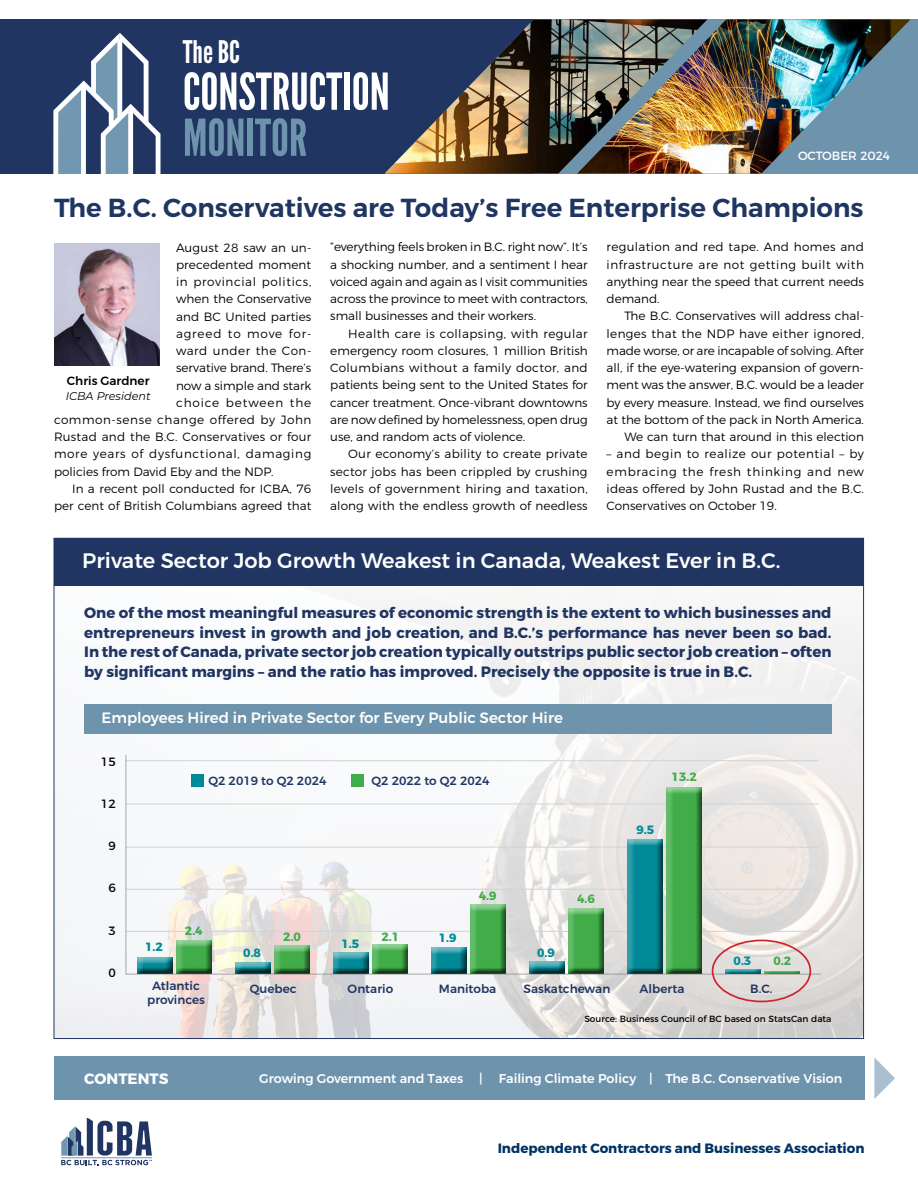
<style>
.page{position:relative;width:918px;height:1188px;background:#fff}
.page>*{position:absolute;margin:0;border:0;box-sizing:border-box;transform-origin:0 0}
.t1{font:50.7px "League Gothic";color:#fff}
.t2{font:50.7px "League Gothic";color:#6e94ad}
.t3{font:31.05px "League Gothic";color:#fff}
.t4{font:600 26.1px "Montserrat";color:#203662}
.t5{font:500 21px "Montserrat";color:#fff}
.t6{font:700 15px/19.5px "Montserrat";color:#203562;text-align:justify}
.t7{font:500 15px "Montserrat";color:#fff}
.t8{font:700 15px "Montserrat";color:#fff}
.t9{font:700 13.5px "Montserrat";color:#036}
.t10{font:500 12.75px "Montserrat";color:#fff}
.t11{font:300 12px/17.2px "Montserrat";color:#000;text-align:justify}
.t12{font:500 12px/13.5px "Montserrat";color:#203562;text-align:center}
.t13{font:300 12px "Montserrat";letter-spacing:.055em;color:#000}
.t14{font:300 12px "Montserrat";letter-spacing:.02em;color:#000}
.t15{font:300 12px "Montserrat";letter-spacing:.05em;color:#000}
.t16{font:700 12px "Montserrat";color:#41ad49}
.t17{font:700 12px "Montserrat";color:#008996}
.t18{font:300 12px "Montserrat";letter-spacing:.07em;color:#000}
.t19{font:300 12px "Montserrat";letter-spacing:.045em;color:#000}
.t20{font:300 12px "Montserrat";letter-spacing:.075em;color:#000}
.t21{font:500 12px "Montserrat";color:#000}
.t22{font:12px "Montserrat";color:#fff}
.t23{font:12px "Montserrat";color:#000}
.t24{font:italic 11.25px "Montserrat";color:#000}
.t25{font:9px "Montserrat";color:#000}
</style>
<div class="page">
<img style="left:56px;top:606px;width:806px;height:431px">
<div style="left:84px;top:704px;width:748px;height:29px;background:#6e94ad"></div>
<div style="left:0;top:19px;width:549px;height:155px;background:#203562"></div>
<svg style="left:62px;top:1120px;width:89px;height:45px"></svg>
<img style="left:54px;top:243px;width:106px;height:122px">
<div style="left:535px;top:19px;width:383px;height:155px;background:#6e94ad"></div>
<img style="left:385px;top:19px;width:192px;height:155px">
<img style="left:577px;top:19px;width:333px;height:155px">
<svg style="left:53px;top:33px;width:108px;height:141px"></svg>
<div style="left:55px;top:1057px;width:810px;height:43px;background:#6e94ad"></div>
<svg style="left:874px;top:1057px;width:21px;height:42px"></svg>
<div style="left:54px;top:538px;width:810px;height:48px;background:#203562"></div>
<svg style="left:125px;top:754px;width:697px;height:221px"></svg>
<div style="left:712px;top:940px;width:99px;height:62px;border:2px solid #cd242b;border-radius:50%"></div>
<h2 class="t3" style="left:183px;top:34px;width:59px">The BC</h2>
<h1 class="t1" style="left:183px;top:61px;width:208px">CONSTRUCTION</h1>
<h1 class="t2" style="left:183px;top:108px;width:126px">MONITOR</h1>
<p class="t22" style="left:798px;top:146px;width:94px">OCTOBER 2024</p>
<h3 class="t4" style="left:54px;top:192px;width:811px">The B.C. Conservatives are Today’s Free Enterprise Champions</h3>
<p class="t14" style="left:176px;top:240px;width:137px">August 28 saw an un-</p>
<p class="t11" style="left:176px;top:256px;width:137px">precedented moment</p>
<p class="t13" style="left:176px;top:274px;width:137px">in provincial politics,</p>
<p class="t11" style="left:176px;top:290px;width:137px">when the Conservative</p>
<p class="t11" style="left:176px;top:307px;width:137px">and BC United parties</p>
<p class="t18" style="left:176px;top:326px;width:137px">agreed to move for-</p>
<p class="t19" style="left:176px;top:343px;width:137px">ward under the Con-</p>
<p class="t11" style="left:176px;top:359px;width:137px">servative brand. There’s</p>
<p class="t11" style="left:176px;top:376px;width:137px">now a simple and stark</p>
<p class="t20" style="left:176px;top:395px;width:137px">choice between the</p>
<p class="t15" style="left:54px;top:412px;width:259px">common-sense change offered by John</p>
<p class="t14" style="left:54px;top:430px;width:259px">Rustad and the B.C. Conservatives or four</p>
<p class="t13" style="left:54px;top:447px;width:259px">more years of dysfunctional, damaging</p>
<p class="t11" style="left:54px;top:463px;width:221px">policies from David Eby and the NDP.</p>
<p class="t11" style="left:72px;top:480px;width:241px">In a recent poll conducted for ICBA, 76</p>
<p class="t11" style="left:54px;top:497px;width:259px">per cent of British Columbians agreed that</p>
<p class="t21" style="left:67px;top:373px;width:84px">Chris Gardner</p>
<p class="t24" style="left:66px;top:388px;width:87px">ICBA President</p>
<p class="t11" style="left:330px;top:238px;width:259px">“everything feels broken in B.C. right now”. It’s a shocking number, and a sentiment I hear voiced again and again as I visit communities across the province to meet with contractors, small businesses and their workers.</p>
<p class="t11" style="left:330px;top:325px;width:259px;text-indent:18px">Health care is collapsing, with regular emergency room closures, 1 million British Columbians without a family doctor, and patients being sent to the United States for cancer treatment. Once-vibrant downtowns are now defined by homelessness, open drug use, and random acts of violence.</p>
<p class="t11" style="left:330px;top:445px;width:259px;text-indent:18px">Our economy’s ability to create private sector jobs has been crippled by crushing levels of government hiring and taxation, along with the endless growth of needless</p>
<p class="t11" style="left:607px;top:238px;width:259px">regulation and red tape. And homes and infrastructure are not getting built with anything near the speed that current needs demand.</p>
<p class="t11" style="left:607px;top:307px;width:259px;text-align:right">The B.C. Conservatives will address chal&shy;lenges that the NDP have either ignored, made worse, or are incapable of solving. After all, if the eye-watering expansion of govern&shy;ment was the answer, B.C. would be a leader by every measure. Instead, we find ourselves at the bottom of the pack in North America.<br>We can turn that around in this election</p>
<p class="t11" style="left:607px;top:445px;width:259px">– and begin to realize our potential – by embracing the fresh thinking and new ideas offered by John Rustad and the B.C.<br>Conservatives on October 19.</p>
<h3 class="t5" style="left:82px;top:548px;width:700px">Private Sector Job Growth Weakest in Canada, Weakest Ever in B.C.</h3>
<p class="t6" style="left:84px;top:604px;width:749px">One of the most meaningful measures of economic strength is the extent to which businesses and entrepreneurs invest in growth and job creation, and B.C.’s performance has never been so bad.<br>In the rest of Canada, private sector job creation typically outstrips public sector job creation – often by significant margins – and the ratio has improved. Precisely the opposite is true in B.C.</p>
<p class="t7" style="left:102px;top:709px;width:463px">Employees Hired in Private Sector for Every Public Sector Hire</p>
<p class="t23" style="left:101px;top:752px;width:16px">15</p>
<p class="t23" style="left:101px;top:794px;width:16px">12</p>
<p class="t23" style="left:108px;top:836px;width:9px">9</p>
<p class="t23" style="left:108px;top:879px;width:9px">6</p>
<p class="t23" style="left:108px;top:921px;width:9px">3</p>
<p class="t23" style="left:108px;top:963px;width:9px">0</p>
<p class="t12" style="left:208px;top:774px;width:120px">Q2 2019 to Q2 2024</p>
<p class="t12" style="left:372px;top:774px;width:120px">Q2 2022 to Q2 2024</p>
<p class="t17" style="left:145px;top:940px;width:19px">1.2</p>
<p class="t16" style="left:185px;top:923px;width:19px">2.4</p>
<p class="t17" style="left:243px;top:945px;width:19px">0.8</p>
<p class="t16" style="left:283px;top:929px;width:19px">2.0</p>
<p class="t16" style="left:382px;top:929px;width:19px">2.1</p>
<p class="t17" style="left:342px;top:936px;width:19px">1.5</p>
<p class="t17" style="left:439px;top:930px;width:19px">1.9</p>
<p class="t16" style="left:479px;top:888px;width:19px">4.9</p>
<p class="t16" style="left:577px;top:891px;width:19px">4.6</p>
<p class="t17" style="left:537px;top:945px;width:19px">0.9</p>
<p class="t17" style="left:636px;top:822px;width:19px">9.5</p>
<p class="t16" style="left:672px;top:769px;width:27px">13.2</p>
<p class="t17" style="left:734px;top:954px;width:19px">0.3</p>
<p class="t16" style="left:774px;top:954px;width:19px">0.2</p>
<p class="t12" style="left:147px;top:979px;width:59px">Atlantic provinces</p>
<p class="t12" style="left:250px;top:983px;width:48px">Quebec</p>
<p class="t12" style="left:348px;top:983px;width:47px">Ontario</p>
<p class="t12" style="left:439px;top:983px;width:59px">Manitoba</p>
<p class="t12" style="left:524px;top:983px;width:88px">Saskatchewan</p>
<p class="t12" style="left:640px;top:983px;width:46px">Alberta</p>
<p class="t12" style="left:750px;top:983px;width:24px">B.C.</p>
<p class="t25" style="left:584px;top:1011px;width:249px">Source: Business Council of BC based on StatsCan data</p>
<p class="t8" style="left:84px;top:1070px;width:86px">CONTENTS</p>
<p class="t10" style="left:259px;top:1070px;width:205px">Growing Government and Taxes</p>
<p class="t10" style="left:479px;top:1070px;width:5px">|</p>
<p class="t10" style="left:499px;top:1070px;width:345px">Failing Climate Policy | The B.C. Conservative Vision</p>
<p class="t9" style="left:498px;top:1140px;width:368px">Independent Contractors and Businesses Association</p>
</div>
